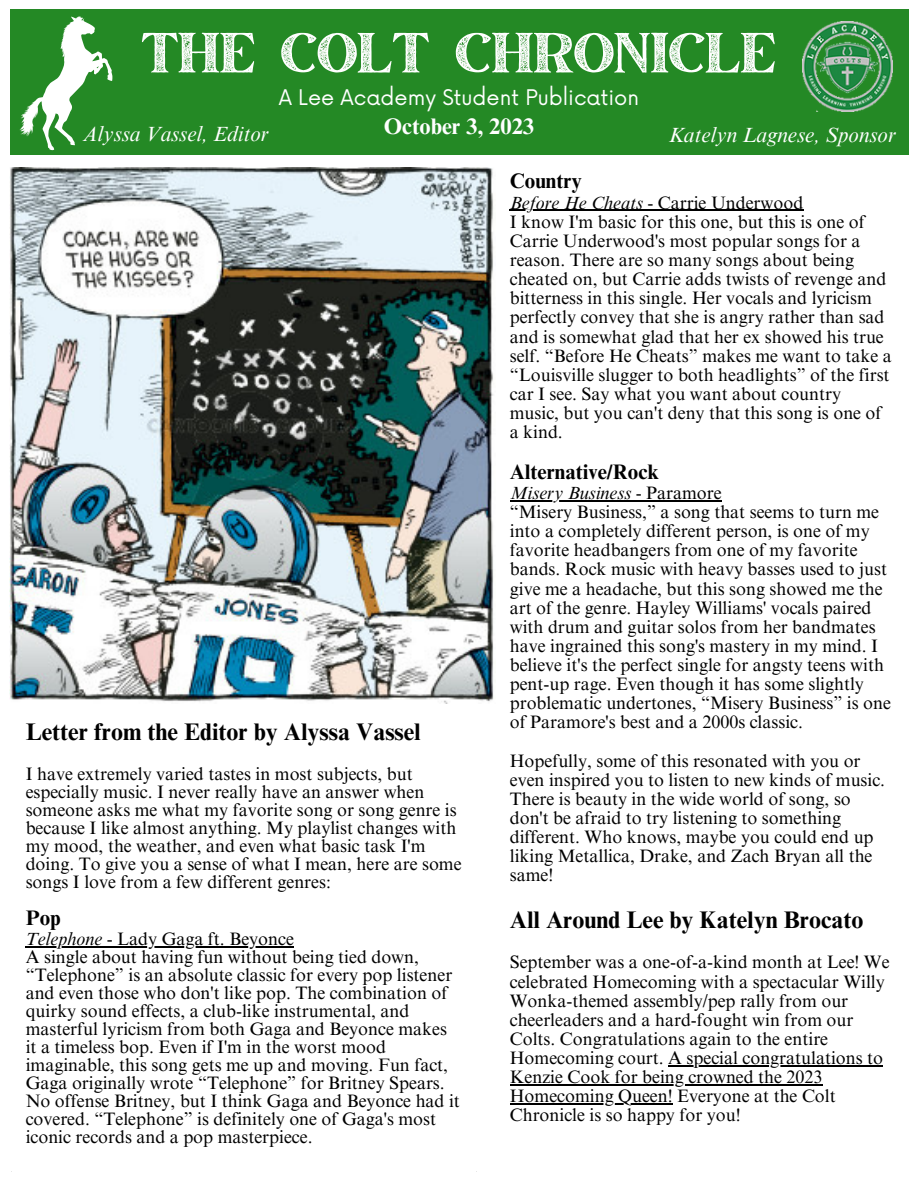
<style>
.page{position:relative;width:918px;height:1188px;background:#fff}
.page>*{position:absolute;margin:0;border:0;box-sizing:border-box;transform-origin:0 0}
.t1{font:67.5px "March Rough";letter-spacing:-.01em;color:#fff}
.t2{font:700 24px "Times NRMT Pro";color:#000}
.t3{font:700 22.5px "Times NRMT Pro";color:#fff}
.t4{font:italic 21px "Times NRMT Pro";color:#fff}
.t5{font:21px "Now";color:#fff}
.t6{font:700 21px "Times NRMT Pro";color:#000}
.t7{font:18px/19.2px "Times NRMT Pro";color:#000}
.t8{font:italic 18px "Times NRMT Pro";color:#000}
.s1{font-style:italic}
.s2{font-style:normal}
</style>
<div class="page">
<hr style="left:26px;top:946px;width:76px;height:1px;background:#000">
<hr style="left:102px;top:946px;width:192px;height:1px;background:#000">
<img style="left:10px;top:167px;width:484px;height:537px">
<div style="left:10px;top:9px;width:898px;height:146px;background:#248925"></div>
<svg style="left:19px;top:16px;width:93px;height:134px"></svg>
<img style="left:802px;top:22px;width:90px;height:90px">
<hr style="left:510px;top:210px;width:133px;height:1px;background:#000">
<hr style="left:643px;top:210px;width:160px;height:1px;background:#000">
<hr style="left:510px;top:500px;width:121px;height:1px;background:#000">
<hr style="left:631px;top:500px;width:91px;height:1px;background:#000">
<hr style="left:668px;top:1065px;width:215px;height:1px;background:#000">
<hr style="left:510px;top:1084px;width:313px;height:1px;background:#000">
<hr style="left:510px;top:1103px;width:163px;height:2px;background:#000">
<p class="t1" style="left:142px;top:22px;width:636px">THE COLT CHRONICLE</p>
<p class="t5" style="left:279px;top:85px;width:362px">A Lee Academy Student Publication</p>
<p class="t4" style="left:82px;top:126px;width:188px">Alyssa Vassel, Editor</p>
<p class="t3" style="left:384px;top:118px;width:152px">October 3, 2023</p>
<p class="t4" style="left:669px;top:127px;width:229px">Katelyn Lagnese, Sponsor</p>
<p class="t2" style="left:26px;top:723px;width:397px">Letter from the Editor by Alyssa Vassel</p>
<p class="t7" style="left:26px;top:767px;width:437px;line-height:18px">I have extremely varied tastes in most subjects, but especially music. I never really have an answer when someone asks me what my favorite song or song genre is because I like almost anything. My playlist changes with my mood, the weather, and even what basic task I'm doing. To give you a sense of what I mean, here are some songs I love from a few different genres:</p>
<p class="t6" style="left:26px;top:910px;width:36px">Pop</p>
<p class="t7" style="left:26px;top:932px;width:270px"><span class="s1">Telephone</span> - Lady Gaga ft. Beyonce</p>
<p class="t7" style="left:26px;top:950px;width:436px;line-height:18px">A single about having fun without being tied down, “Telephone” is an absolute classic for every pop listener and even those who don't like pop. The combination of quirky sound effects, a club-like instrumental, and masterful lyricism from both Gaga and Beyonce makes it a timeless bop. Even if I'm in the worst mood imaginable, this song gets me up and moving. Fun fact, Gaga originally wrote “Telephone” for Britney Spears.<br>No offense Britney, but I think Gaga and Beyonce had it covered. “Telephone” is definitely one of Gaga's most iconic records and a pop masterpiece.</p>
<p class="t6" style="left:510px;top:173px;width:74px">Country</p>
<p class="t7" style="left:510px;top:195px;width:295px"><span class="s1">Before He Cheats</span> - Carrie Underwood</p>
<p class="t7" style="left:510px;top:214px;width:383px">I know I'm basic for this one, but this is one of Carrie Underwood's most popular songs for a reason. There are so many songs about being cheated on, but Carrie adds twists of revenge and bitterness in this single. Her vocals and lyricism perfectly convey that she is angry rather than sad and is somewhat glad that her ex showed his true self. “Before He Cheats” makes me want to take a “Louisville slugger to both headlights” of the first car I see. Say what you want about country music, but you can't deny that this song is one of a kind.</p>
<p class="t6" style="left:510px;top:464px;width:151px">Alternative/Rock</p>
<p class="t8" style="left:510px;top:486px;width:213px">Misery Business <span class="s2">- Paramore</span></p>
<p class="t7" style="left:510px;top:505px;width:383px">“Misery Business,” a song that seems to turn me into a completely different person, is one of my favorite headbangers from one of my favorite bands. Rock music with heavy basses used to just give me a headache, but this song showed me the art of the genre. Hayley Williams' vocals paired with drum and guitar solos from her bandmates have ingrained this song's mastery in my mind. I believe it's the perfect single for angsty teens with pent-up rage. Even though it has some slightly problematic undertones, “Misery Business” is one of Paramore's best and a 2000s classic.</p>
<p class="t7" style="left:510px;top:753px;width:377px">Hopefully, some of this resonated with you or even inspired you to listen to new kinds of music.<br>There is beauty in the wide world of song, so don't be afraid to try listening to something different. Who knows, maybe you could end up liking Metallica, Drake, and Zach Bryan all the same!</p>
<p class="t2" style="left:510px;top:911px;width:355px">All Around Lee by Katelyn Brocato</p>
<p class="t7" style="left:510px;top:955px;width:381px">September was a one-of-a-kind month at Lee! We celebrated Homecoming with a spectacular Willy Wonka-themed assembly/pep rally from our cheerleaders and a hard-fought win from our Colts. Congratulations again to the entire Homecoming court. A special congratulations to Kenzie Cook for being crowned the 2023<br>Homecoming Queen! Everyone at the Colt Chronicle is so happy for you!</p>
</div>
